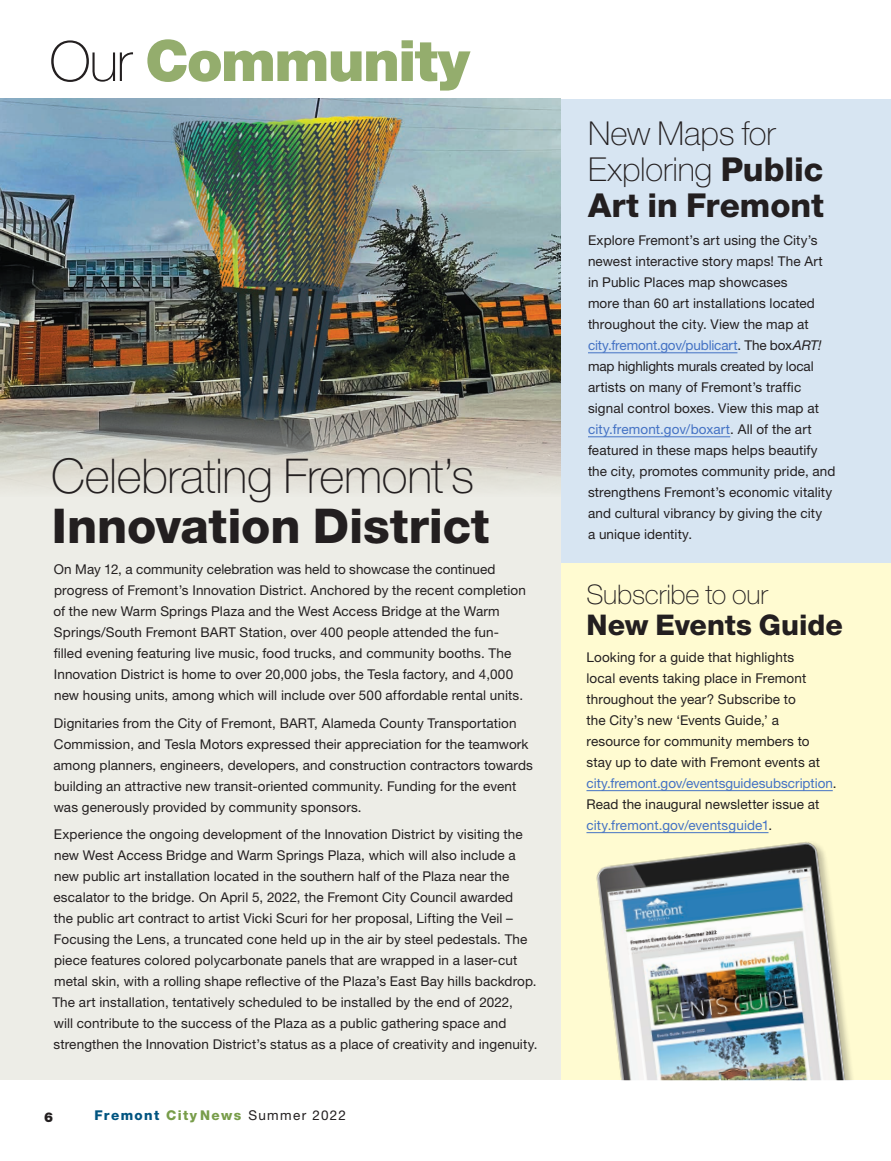
<style>
.page{position:relative;width:891px;height:1161px;background:#fff}
.page>*{position:absolute;margin:0;border:0;box-sizing:border-box;transform-origin:0 0}
._2016_caption_7pt{font:900 57px "Helvetica Neue LT Std";letter-spacing:-.03em;color:#94ad6d}
._2018_-_heading_22_h{font:100 48px/49.5px "Helvetica Neue LT Std";letter-spacing:-.01em;color:#231f20}
._2018_-_heading_22_h-2{font:100 33px/36px "Helvetica Neue LT Std";letter-spacing:-.005em;color:#231f20}
._2018_-_heading_22_h-3{font:800 28.5px "Helvetica Neue LT Std";color:#231f20}
._2018_-_heading_22_h-4{font:100 27px "Helvetica Neue LT Std";letter-spacing:-.005em;color:#231f20}
._2016-paragraph{font:13.5px/21px "Helvetica Neue LT Std";letter-spacing:.01em;color:#231f20}
._2016-paragraph-2{font:13.5px "Helvetica Neue LT Std";letter-spacing:.1em;color:#231f20}
.t1{font:900 13.5px "Helvetica Neue LT Std";color:#231f20}
.s1{font-weight:100;font-size:55.5px;color:#231f20}
.s2{font-weight:800}
.s3{font-weight:800;color:#005480}
.s4{font-weight:800;color:#789d4a}
.s5{color:#4472c4}
.s6{font-style:italic}
</style>
<div class="page">
<div style="left:561px;top:99px;width:330px;height:464px;background:#d7e5f2"></div>
<div style="left:526px;top:563px;width:365px;height:517px;background:#fffbd1"></div>
<div style="left:0;top:100px;width:561px;height:980px;background:#edede7"></div>
<img style="left:0;top:99px;width:561px;height:306px">
<svg style="left:0;top:405px;width:561px;height:84px;background:#b4b1a7"></svg>
<hr style="left:588px;top:353px;width:149px;height:1px;background:#4472c4">
<hr style="left:588px;top:437px;width:142px;height:1px;background:#4472c4">
<hr style="left:586px;top:790px;width:247px;height:1px;background:#4472c4">
<img style="left:586px;top:832px;width:266px;height:248px">
<p class="_2016_caption_7pt" style="left:50px;top:27px;width:422px"><span class="s1">Our</span> Community</p>
<p class="_2018_-_heading_22_h" style="left:51px;top:451px;width:440px">Celebrating Fremont’s<br><span class="s2">Innovation District</span></p>
<p class="_2016-paragraph" style="left:53px;top:558px;width:474px">On May 12, a community celebration was held to showcase the continued progress of Fremont’s Innovation District. Anchored by the recent completion of the new Warm Springs Plaza and the West Access Bridge at the Warm Springs/South Fremont BART Station, over 400 people attended the fun&shy;filled evening featuring live music, food trucks, and community booths. The Innovation District is home to over 20,000 jobs, the Tesla factory, and 4,000 new housing units, among which will include over 500 affordable rental units.</p>
<p class="_2016-paragraph" style="left:53px;top:712px;width:481px">Dignitaries from the City of Fremont, BART, Alameda County Transportation Commission, and Tesla Motors expressed their appreciation for the teamwork among planners, engineers, developers, and construction contractors towards building an attractive new transit-oriented community. Funding for the event was generously provided by community sponsors.</p>
<p class="_2016-paragraph" style="left:52px;top:824px;width:487px">Experience the ongoing development of the Innovation District by visiting the new West Access Bridge and Warm Springs Plaza, which will also include a new public art installation located in the southern half of the Plaza near the escalator to the bridge. On April 5, 2022, the Fremont City Council awarded<br>the public art contract to artist Vicki Scuri for her proposal, Lifting the Veil – Focusing the Lens, a truncated cone held up in the air by steel pedestals. The piece features colored polycarbonate panels that are wrapped in a laser-cut metal skin, with a rolling shape reflective of the Plaza’s East Bay hills backdrop.<br>The art installation, tentatively scheduled to be installed by the end of 2022,<br>will contribute to the success of the Plaza as a public gathering space and strengthen the Innovation District’s status as a place of creativity and ingenuity.</p>
<p class="t1" style="left:44px;top:1109px;width:11px">6</p>
<p class="_2016-paragraph-2" style="left:94px;top:1107px;width:253px"><span class="s3">Fremont</span> <span class="s4">City News</span> Summer 2022</p>
<p class="_2018_-_heading_22_h-2" style="left:588px;top:115px;width:237px">New Maps for<br>Exploring <span class="s2">Public<br>Art in Fremont</span></p>
<p class="_2016-paragraph" style="left:588px;top:229px;width:249px">Explore Fremont’s art using the City’s newest interactive story maps! The Art in Public Places map showcases<br>more than 60 art installations located throughout the city. View the map at <span class="s5">city.fremont.gov/publicart</span>. The box<span class="s6">ART! </span>map highlights murals created by local artists on many of Fremont’s traffic signal control boxes. View this map at <span class="s5">city.fremont.gov/boxart</span>. All of the art featured in these maps helps beautify the city, promotes community pride, and strengthens Fremont’s economic vitality and cultural vibrancy by giving the city<br>a unique identity.</p>
<p class="_2018_-_heading_22_h-4" style="left:586px;top:579px;width:183px">Subscribe to our</p>
<p class="_2018_-_heading_22_h-3" style="left:586px;top:608px;width:258px">New Events Guide</p>
<p class="_2016-paragraph" style="left:586px;top:646px;width:252px">Looking for a guide that highlights<br>local events taking place in Fremont throughout the year? Subscribe to<br>the City’s new ‘Events Guide,’ a<br>resource for community members to stay up to date with Fremont events at <span class="s5">city.fremont.gov/eventsguidesubscription</span>.<br>Read the inaugural newsletter issue at <span class="s5">city.fremont.gov/eventsguide1</span>.</p>
</div>
